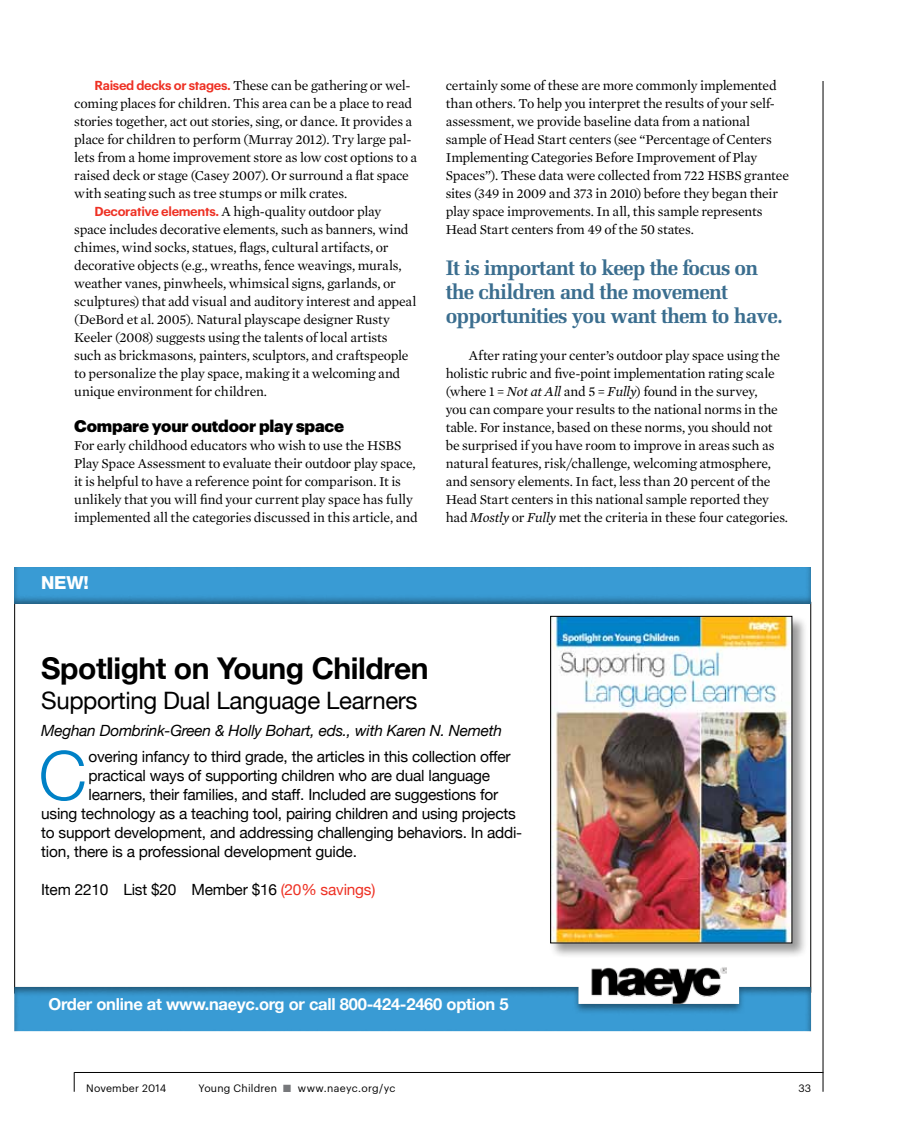
<style>
.page{position:relative;width:905px;height:1134px;background:#fff}
.page>*{position:absolute;margin:0;border:0;box-sizing:border-box;transform-origin:0 0}
.t1{font:300 68.4px "Helvetica Neue";color:#0081c6}
.t2{font:700 30px "Helvetica Neue";letter-spacing:-.015em;color:#000}
.t3{font:24px "Helvetica Neue";letter-spacing:-.015em;color:#000}
.t4{font:700 21px/24px "Melior";letter-spacing:-.04em;color:#3b6e8f}
.t5{font:800 18px "Helvetica Neue LT Std";color:#fff}
.t6{font:700 16.5px "Helvetica Neue";letter-spacing:-.015em;color:#fff}
.t7{font:900 16.5px "Graphik";letter-spacing:-.01em;color:#000}
.t8{font:15.45px "Helvetica Neue";letter-spacing:-.015em;color:#000}
.t9{font:italic 15.45px "Helvetica Neue";letter-spacing:-.015em;color:#000}
.t10{font:13.8px/18px "Mercury Text G1";letter-spacing:-.015em;color:#000}
.t11{font:10.5px "Graphik";letter-spacing:.02em;color:#000}
.s1{font-family:"Graphik";font-weight:600;font-size:12.75px;color:#ee3124}
.s2{font-style:italic}
.s3{color:#ee3124}
.s4{color:#77787b}
</style>
<div class="page">
<svg style="left:822px;top:1073px;width:1px;height:19px"></svg>
<hr style="left:822px;top:81px;width:1px;height:992px;background:#000">
<svg style="left:74px;top:1073px;width:1px;height:19px"></svg>
<hr style="left:74px;top:1072px;width:748px;height:1px;background:#000">
<div style="left:549px;top:615px;width:258px;height:344px;background:#000;opacity:.4"></div>
<img style="left:552px;top:618px;width:238px;height:323px">
<div style="left:550px;top:616px;width:242px;height:327px;border:1px solid #000"></div>
<hr style="left:14px;top:582px;width:1px;height:412px;background:#000">
<hr style="left:810px;top:602px;width:1px;height:391px;background:#000">
<div style="left:13px;top:985px;width:798px;height:52px;background:#000;opacity:.45"></div>
<div style="left:13px;top:565px;width:798px;height:40px;background:#000;opacity:.45"></div>
<img style="left:590px;top:967px;width:136px;height:39px">
<p class="t10" style="left:94px;top:76px;width:317px"><span class="s1">Raised decks or stages.</span> These can be gathering or wel-</p>
<p class="t10" style="left:74px;top:94px;width:339px">coming places for children. This area can be a place to read</p>
<p class="t10" style="left:74px;top:112px;width:339px">stories together, act out stories, sing, or dance. It provides a</p>
<p class="t10" style="left:74px;top:130px;width:339px">place for children to perform (Murray 2012). Try large pal-</p>
<p class="t10" style="left:74px;top:148px;width:344px">lets from a home improvement store as low cost options to a</p>
<p class="t10" style="left:74px;top:166px;width:336px">raised deck or stage (Casey 2007). Or surround a flat space</p>
<p class="t10" style="left:74px;top:184px;width:274px">with seating such as tree stumps or milk crates.</p>
<p class="t10" style="left:94px;top:202px;width:288px"><span class="s1">Decorative elements.</span> A high-quality outdoor play</p>
<p class="t10" style="left:74px;top:220px;width:336px">space includes decorative elements, such as banners, wind</p>
<p class="t10" style="left:74px;top:238px;width:316px">chimes, wind socks, statues, flags, cultural artifacts, or</p>
<p class="t10" style="left:74px;top:256px;width:329px">decorative objects (e.g., wreaths, fence weavings, murals,</p>
<p class="t10" style="left:74px;top:274px;width:323px">weather vanes, pinwheels, whimsical signs, garlands, or</p>
<p class="t10" style="left:74px;top:292px;width:343px">sculptures) that add visual and auditory interest and appeal</p>
<p class="t10" style="left:74px;top:310px;width:317px">(DeBord et al. 2005). Natural playscape designer Rusty</p>
<p class="t10" style="left:74px;top:328px;width:315px">Keeler (2008) suggests using the talents of local artists</p>
<p class="t10" style="left:74px;top:346px;width:336px">such as brickmasons, painters, sculptors, and craftspeople</p>
<p class="t10" style="left:74px;top:364px;width:327px">to personalize the play space, making it a welcoming and</p>
<p class="t10" style="left:74px;top:382px;width:194px">unique environment for children.</p>
<p class="t7" style="left:74px;top:413px;width:271px">Compare your outdoor play space</p>
<p class="t10" style="left:74px;top:436px;width:345px">For early childhood educators who wish to use the HSBS Play Space Assessment to evaluate their outdoor play space, it is helpful to have a reference point for comparison. It is unlikely that you will find your current play space has fully implemented all the categories discussed in this article, and</p>
<h3 class="t5" style="left:41px;top:571px;width:49px">NEW!</h3>
<p class="t10" style="left:446px;top:76px;width:345px">certainly some of these are more commonly implemented than others. To help you interpret the results of your self&shy;assessment, we provide baseline data from a national sample of Head Start centers (see “Percentage of Centers Implementing Categories Before Improvement of Play Spaces”). These data were collected from 722 HSBS grantee sites (349 in 2009 and 373 in 2010) before they began their play space improvements. In all, this sample represents Head Start centers from 49 of the 50 states.</p>
<h3 class="t4" style="left:446px;top:256px;width:338px">It is important to keep the focus on the children and the movement opportunities you want them to have.</h3>
<p class="t10" style="left:446px;top:346px;width:344px;text-indent:23px">After rating your center’s outdoor play space using the holistic rubric and five-point implementation rating scale (where 1 = <span class="s2">Not at All</span> and 5 = <span class="s2">Fully</span>) found in the survey,<br>you can compare your results to the national norms in the table. For instance, based on these norms, you should not be surprised if you have room to improve in areas such as natural features, risk/challenge, welcoming atmosphere, and sensory elements. In fact, less than 20 percent of the Head Start centers in this national sample reported they had <span class="s2">Mostly</span> or <span class="s2">Fully</span> met the criteria in these four categories.</p>
<h2 class="t2" style="left:41px;top:645px;width:389px">Spotlight on Young Children</h2>
<h3 class="t3" style="left:41px;top:684px;width:378px">Supporting Dual Language Learners</h3>
<p class="t9" style="left:41px;top:719px;width:462px">Meghan Dombrink-Green &amp; Holly Bohart, eds., with Karen N. Nemeth</p>
<h1 class="t1" style="left:39px;top:721px;width:50px">C</h1>
<p class="t8" style="left:88px;top:746px;width:424px">overing infancy to third grade, the articles in this collection offer</p>
<p class="t8" style="left:88px;top:765px;width:403px">practical ways of supporting children who are dual language</p>
<p class="t8" style="left:88px;top:783px;width:411px">learners, their families, and staff. Included are suggestions for</p>
<p class="t8" style="left:41px;top:802px;width:476px">using technology as a teaching tool, pairing children and using projects</p>
<p class="t8" style="left:41px;top:821px;width:482px">to support development, and addressing challenging behaviors. In addi-</p>
<p class="t8" style="left:41px;top:840px;width:317px">tion, there is a professional development guide.</p>
<p class="t8" style="left:41px;top:878px;width:336px">Item 2210 List $20 Member $16 <span class="s3">(20% savings)</span></p>
<p class="t6" style="left:48px;top:991px;width:462px">Order online at www.naeyc.org or call 800-424-2460 option 5</p>
<p class="t11" style="left:86px;top:1080px;width:81px">November 2014</p>
<p class="t11" style="left:198px;top:1080px;width:198px">Young Children <span class="s4">■</span> www.naeyc.org/yc</p>
<p class="t11" style="left:798px;top:1080px;width:14px">33</p>
</div>
